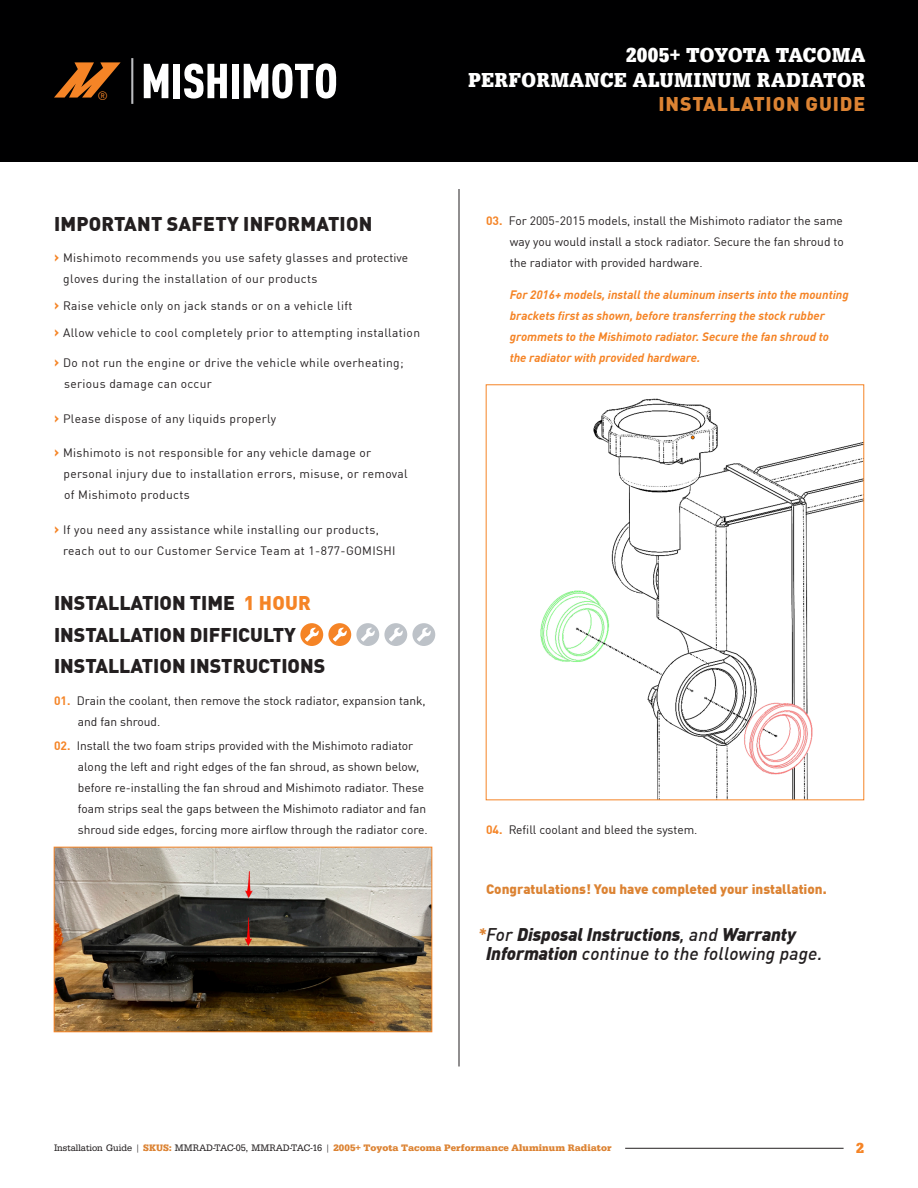
<style>
.page{position:relative;width:918px;height:1188px;background:#fff}
.page>*{position:absolute;margin:0;border:0;box-sizing:border-box;transform-origin:0 0}
.t1{font:700 21px "Egyptienne URW Ext Nar";letter-spacing:.015em;color:#fff}
.SECTION_TITLE{font:900 19.5px "DINOT";color:#231f20}
.t2{font:900 19.5px "DINOT";letter-spacing:.045em;color:#dc8333}
.Sub_Header_Note{font:italic 900 18px/19.5px "DINOT";letter-spacing:-.01em;color:#231f20}
.t3{font:15px "URW Egyptienne TOT Bol Nar";color:#f58426}
.SECTION_TITLE-2{font:900 13.5px "DINOT";color:#dc8333}
.SECTION_TITLE-3{font:12px/21px "DINOT";letter-spacing:.02em;color:#231f20}
.SECTION_TITLE-4{font:12px/21px "DINOT";color:#231f20}
.SECTION_TITLE-5{font:italic 700 12px/21px "DINOT";color:#f58426}
.Sub_Header_Note-2{font:12px "DINOT";color:#f58426}
.t4{font:9.75px "URW Egyptienne TOT Reg Nar";color:#231f20}
.s1{font-weight:700;font-size:15px;color:#f58426}
.s2{color:#f58426}
.s3{font-weight:700;color:#f58426}
.s4{font-weight:700;color:#dc8333}
.s5{font-weight:500}
.s6{font-family:"URW Egyptienne TOT Bol Nar";color:#dc8333}
.s7{font-family:"Egyptienne URW";font-weight:700;color:#dc8333}
</style>
<div class="page">
<div style="left:0;top:0;width:918px;height:162px;background:#000001"></div>
<svg style="left:144px;top:64px;width:24px;height:34px"></svg>
<div style="left:173px;top:64px;width:7px;height:34px;background:#fff"></div>
<svg style="left:184px;top:64px;width:43px;height:35px"></svg>
<div style="left:232px;top:64px;width:7px;height:34px;background:#fff"></div>
<svg style="left:244px;top:63px;width:92px;height:36px"></svg>
<svg style="left:54px;top:62px;width:67px;height:36px"></svg>
<hr style="left:131px;top:58px;width:2px;height:46px;background:#bcbdc0">
<svg style="left:300px;top:623px;width:135px;height:23px"></svg>
<hr style="left:459px;top:189px;width:1px;height:877px;background:#231f20">
<img style="left:56px;top:849px;width:374px;height:181px">
<div style="left:54px;top:847px;width:378px;height:185px;border:1px solid #f58426"></div>
<img style="left:540px;top:398px;width:322px;height:400px">
<hr style="left:625px;top:1148px;width:219px;height:1px;background:#231f20">
<p class="Sub_Header_Note-2" style="left:98px;top:87px;width:12px">®</p>
<p class="t1" style="left:626px;top:43px;width:241px">2005+ TOYOTA TACOMA</p>
<p class="t1" style="left:468px;top:68px;width:399px">PERFORMANCE ALUMINUM RADIATOR</p>
<p class="t2" style="left:658px;top:88px;width:208px">INSTALLATION GUIDE</p>
<p class="SECTION_TITLE" style="left:54px;top:208px;width:320px">IMPORTANT SAFETY INFORMATION</p>
<p class="SECTION_TITLE-3" style="left:63px;top:247px;width:346px;text-indent:-9px"><span class="s1">›</span> Mishimoto recommends you use safety glasses and protective gloves during the installation of our products</p>
<p class="SECTION_TITLE-3" style="left:54px;top:295px;width:300px"><span class="s1">›</span> Raise vehicle only on jack stands or on a vehicle lift</p>
<p class="SECTION_TITLE-3" style="left:54px;top:322px;width:368px"><span class="s1">›</span> Allow vehicle to cool completely prior to attempting installation</p>
<p class="SECTION_TITLE-3" style="left:64px;top:352px;width:341px;text-indent:-10px"><span class="s1">›</span> Do not run the engine or drive the vehicle while overheating; serious damage can occur</p>
<p class="SECTION_TITLE-3" style="left:54px;top:407px;width:224px"><span class="s1">›</span> Please dispose of any liquids properly</p>
<p class="SECTION_TITLE-3" style="left:64px;top:442px;width:346px;text-indent:-10px"><span class="s1">›</span> Mishimoto is not responsible for any vehicle damage or personal injury due to installation errors, misuse, or removal of Mishimoto products</p>
<p class="SECTION_TITLE-3" style="left:63px;top:518px;width:334px;text-indent:-9px"><span class="s1">›</span> If you need any assistance while installing our products, reach out to our Customer Service Team at 1-877-GOMISHI</p>
<p class="SECTION_TITLE" style="left:54px;top:588px;width:258px">INSTALLATION TIME <span class="s2">1 HOUR</span></p>
<p class="SECTION_TITLE" style="left:54px;top:619px;width:243px">INSTALLATION DIFFICULTY</p>
<p class="SECTION_TITLE" style="left:54px;top:651px;width:273px">INSTALLATION INSTRUCTIONS</p>
<p class="SECTION_TITLE-4" style="left:78px;top:689px;width:349px;text-indent:-24px"><span class="s3">01.</span> Drain the coolant, then remove the stock radiator, expansion tank, and fan shroud.</p>
<p class="SECTION_TITLE-4" style="left:78px;top:734px;width:351px;text-indent:-24px"><span class="s3">02.</span> Install the two foam strips provided with the Mishimoto radiator along the left and right edges of the fan shroud, as shown below, before re-installing the fan shroud and Mishimoto radiator. These foam strips seal the gaps between the Mishimoto radiator and fan shroud side edges, forcing more airflow through the radiator core.</p>
<p class="SECTION_TITLE-3" style="left:510px;top:209px;width:335px;text-align:justify;text-indent:-24px"><span class="s3">03.</span> For 2005-2015 models, install the Mishimoto radiator the same way you would install a stock radiator. Secure the fan shroud to the radiator with provided hardware.</p>
<p class="SECTION_TITLE-5" style="left:510px;top:283px;width:340px">For 2016+ models, install the aluminum inserts into the mounting brackets first as shown, before transferring the stock rubber grommets to the Mishimoto radiator. Secure the fan shroud to the radiator with provided hardware.</p>
<p class="SECTION_TITLE-4" style="left:486px;top:818px;width:213px"><span class="s3">04.</span> Refill coolant and bleed the system.</p>
<p class="SECTION_TITLE-2" style="left:486px;top:878px;width:342px">Congratulations! You have completed your installation.</p>
<p class="Sub_Header_Note" style="left:486px;top:923px;width:338px;text-indent:-8px"><span class="s4">*</span><span class="s5">For</span> Disposal Instructions<span class="s5">, and</span> Warranty<br>Information <span class="s5">continue to the following page.</span></p>
<p class="t4" style="left:54px;top:1142px;width:559px">Installation Guide | <span class="s6">SKUS:</span> MMRAD-TAC-05, MMRAD-TAC-16 | <span class="s7">2005+ Toyota Tacoma Performance Aluminum Radiator</span></p>
<p class="t3" style="left:856px;top:1139px;width:9px">2</p>
</div>
